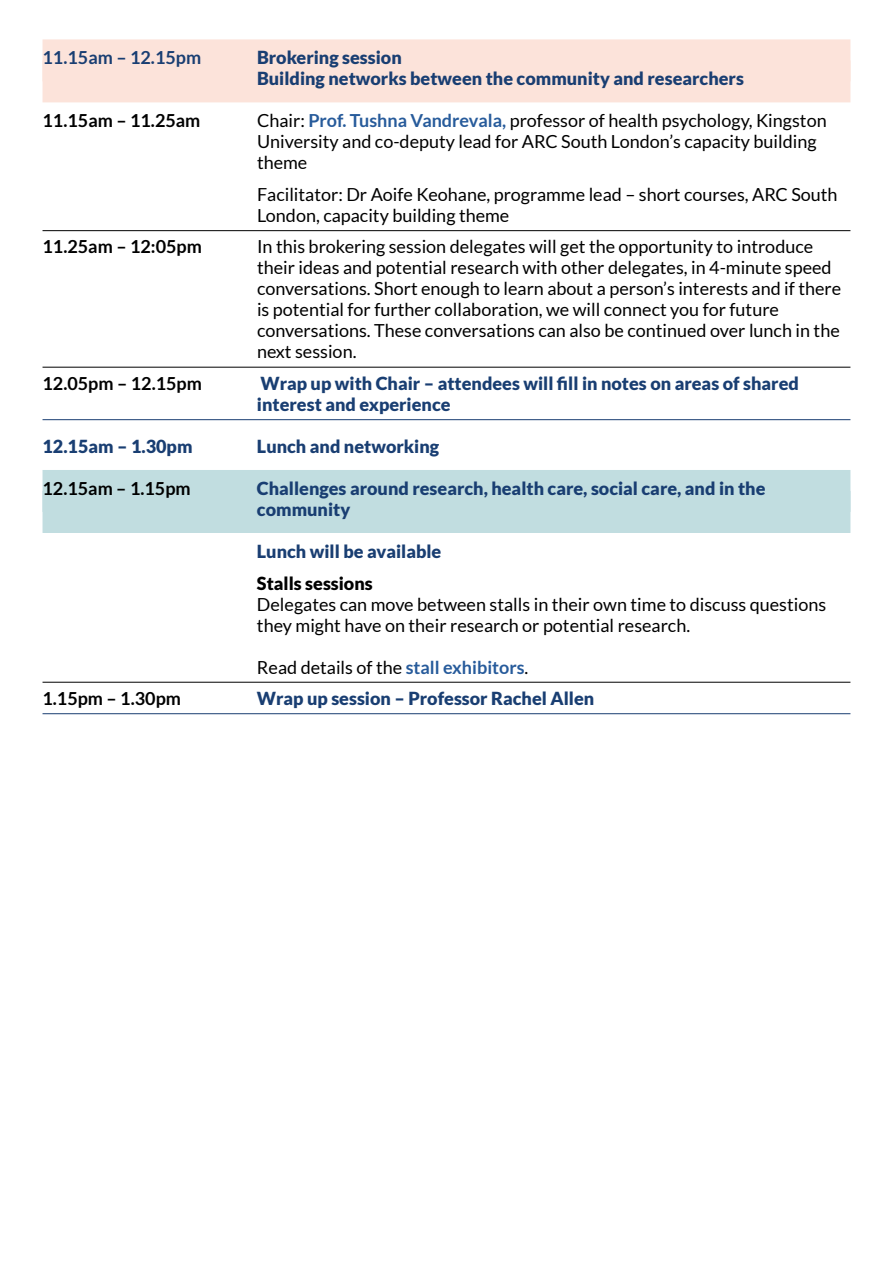
<style>
.page{position:relative;width:893px;height:1263px;background:#fff}
.page>*{position:absolute;margin:0;border:0;box-sizing:border-box;transform-origin:0 0}
.t1{font:18px/21px "Lato";color:#000}
.t2{font:900 18px/21px "Lato";color:#193e72}
.t3{font:700 18px "Lato";color:#000}
.t4{font:700 18px "Lato";color:#193e72}
.t5{font:900 18px "Lato";color:#000}
.s1{font-weight:700;color:#275b9b}
</style>
<div class="page">
<div style="left:43px;top:39px;width:807px;height:42px;background:#fce3da"></div>
<div style="left:43px;top:60px;width:807px;height:42px;background:#fce3da"></div>
<hr style="left:43px;top:230px;width:807px;height:1px;background:#000">
<hr style="left:43px;top:367px;width:807px;height:1px;background:#000">
<hr style="left:43px;top:419px;width:807px;height:1px;background:#193e72">
<div style="left:43px;top:470px;width:807px;height:42px;background:#c1dde0"></div>
<div style="left:43px;top:491px;width:807px;height:42px;background:#c1dde0"></div>
<hr style="left:43px;top:682px;width:807px;height:1px;background:#000">
<hr style="left:43px;top:713px;width:807px;height:1px;background:#193e72">
<p class="t4" style="left:43px;top:48px;width:160px">11.15am – 12.15pm</p>
<p class="t2" style="left:257px;top:47px;width:488px">Brokering session<br>Building networks between the community and researchers</p>
<p class="t3" style="left:43px;top:111px;width:159px">11.15am – 11.25am</p>
<p class="t1" style="left:257px;top:110px;width:571px">Chair: <span class="s1">Prof. Tushna Vandrevala,</span> professor of health psychology, Kingston<br>University and co-deputy lead for ARC South London’s capacity building theme</p>
<p class="t1" style="left:257px;top:184px;width:582px">Facilitator: Dr Aoife Keohane, programme lead – short courses, ARC South<br>London, capacity building theme</p>
<p class="t3" style="left:43px;top:237px;width:161px">11.25am – 12:05pm</p>
<p class="t1" style="left:257px;top:236px;width:586px">In this brokering session delegates will get the opportunity to introduce their ideas and potential research with other delegates, in 4-minute speed conversations. Short enough to learn about a person’s interests and if there is potential for further collaboration, we will connect you for future conversations. These conversations can also be continued over lunch in the next session.</p>
<p class="t3" style="left:42px;top:373px;width:161px">12.05pm – 12.15pm</p>
<p class="t2" style="left:257px;top:372px;width:543px">Wrap up with Chair – attendees will fill in notes on areas of shared interest and experience</p>
<p class="t2" style="left:42px;top:435px;width:152px">12.15am – 1.30pm</p>
<p class="t2" style="left:257px;top:435px;width:184px">Lunch and networking</p>
<p class="t3" style="left:42px;top:478px;width:150px">12.15am – 1.15pm</p>
<p class="t2" style="left:257px;top:477px;width:510px">Challenges around research, health care, social care, and in the community</p>
<p class="t2" style="left:257px;top:540px;width:186px">Lunch will be available</p>
<p class="t5" style="left:257px;top:572px;width:117px">Stalls sessions</p>
<p class="t1" style="left:257px;top:593px;width:571px">Delegates can move between stalls in their own time to discuss questions they might have on their research or potential research.</p>
<p class="t1" style="left:257px;top:656px;width:273px">Read details of the <span class="s1">stall exhibitors</span>.</p>
<p class="t3" style="left:42px;top:688px;width:140px">1.15pm – 1.30pm</p>
<p class="t2" style="left:257px;top:687px;width:339px">Wrap up session – Professor Rachel Allen</p>
</div>
